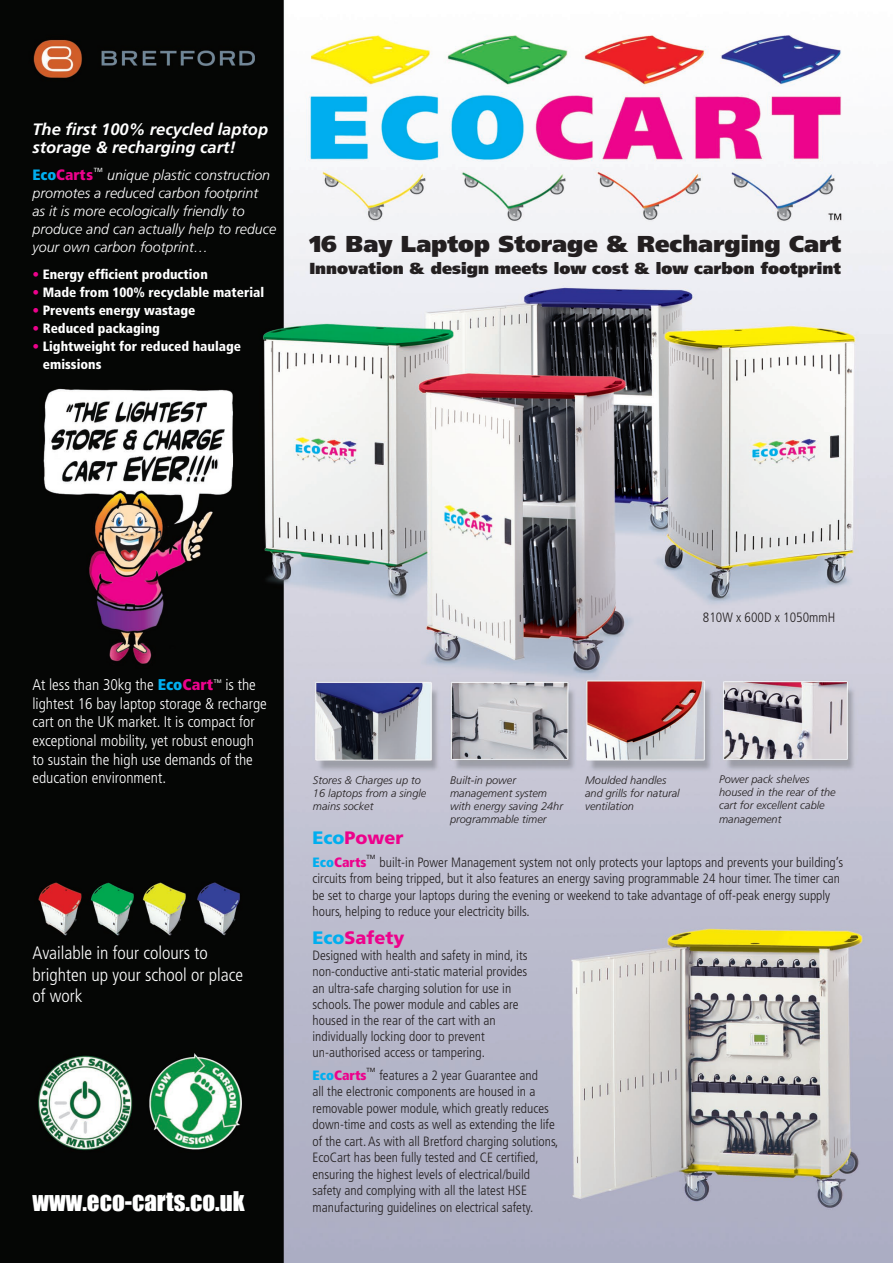
<style>
.page{position:relative;width:893px;height:1263px;background:#fff}
.page>*{position:absolute;margin:0;border:0;box-sizing:border-box;transform-origin:0 0}
.t1{font:24.9px "Impact";color:#fff}
.t2{font:900 22.95px "Frutiger";color:#231f20}
.t3{font:300 condensed 18px/21.6px "Frutiger";color:#fff}
.t4{font:900 18px "Frutiger";color:#ed028c}
.t5{font:italic 700 16.5px/18px "Frutiger";color:#fff}
.t6{font:900 16.05px "Frutiger";color:#231f20}
.t7{font:300 condensed 15.6px/18.6px "Frutiger";color:#fff}
.t8{font:900 condensed 15px "Frutiger";color:#ed028c}
.t9{font:italic 300 14.25px/18px "Frutiger";color:#fff}
.t10{font:300 condensed 13.5px/16.5px "Frutiger";color:#231f20}
.t11{font:900 condensed 13.5px "Frutiger";color:#fff}
.t12{font:900 condensed 13.5px "Frutiger";color:#ed028c}
.t13{font:italic 300 10.95px/13.2px "Frutiger";color:#231f20}
.t14{font:6px "Frutiger";color:#231f20}
.t15{font:6px "Frutiger";color:#fff}
.t16{font:5.25px "Frutiger";color:#fff}
.s1{color:#00aeef}
.s2{color:#ed028c}
.s3{font-weight:900;color:#00aeef}
.s4{font-weight:900;color:#ed028c}
</style>
<div class="page">
<img style="left:0;top:0;width:893px;height:1263px">
<p class="t5" style="left:32px;top:120px;width:237px">The first 100% recycled laptop storage &amp; recharging cart!</p>
<p class="t8" style="left:32px;top:165px;width:62px"><span class="s1">Eco</span>Carts</p>
<p class="t15" style="left:94px;top:167px;width:10px">TM</p>
<p class="t9" style="left:32px;top:166px;width:245px;text-indent:75px">unique plastic construction promotes a reduced carbon footprint<br>as it is more ecologically friendly to produce and can actually help to reduce your own carbon footprint…</p>
<p class="t11" style="left:32px;top:266px;width:177px"><span class="s2">•</span> Energy efficient production</p>
<p class="t11" style="left:32px;top:284px;width:233px"><span class="s2">•</span> Made from 100% recyclable material</p>
<p class="t11" style="left:32px;top:302px;width:164px"><span class="s2">•</span> Prevents energy wastage</p>
<p class="t11" style="left:32px;top:320px;width:129px"><span class="s2">•</span> Reduced packaging</p>
<p class="t11" style="left:32px;top:338px;width:210px"><span class="s2">•</span> Lightweight for reduced haulage</p>
<p class="t11" style="left:43px;top:356px;width:60px">emissions</p>
<p class="t2" style="left:309px;top:230px;width:533px">16 Bay Laptop Storage &amp; Recharging Cart</p>
<p class="t6" style="left:309px;top:258px;width:533px">Innovation &amp; design meets low cost &amp; low carbon footprint</p>
<p class="t7" style="left:32px;top:675px;width:182px">At less than 30kg the <span class="s3">Eco</span><span class="s4">Cart</span></p>
<p class="t16" style="left:214px;top:678px;width:9px">TM</p>
<p class="t7" style="left:32px;top:675px;width:236px;text-indent:193px">is the lightest 16 bay laptop storage &amp; recharge cart on the UK market. It is compact for exceptional mobility, yet robust enough to sustain the high use demands of the education environment.</p>
<p class="t3" style="left:32px;top:942px;width:177px">Available in four colours to</p>
<p class="t3" style="left:32px;top:964px;width:212px">brighten up your school or place of work</p>
<p class="t1" style="left:32px;top:1182px;width:214px">www.eco-carts.co.uk</p>
<p class="t10" style="left:703px;top:610px;width:134px">810W x 600D x 1050mmH</p>
<p class="t13" style="left:313px;top:773px;width:115px">Stores &amp; Charges up to<br>16 laptops from a single mains socket</p>
<p class="t13" style="left:719px;top:773px;width:118px">Power pack shelves housed in the rear of the cart for excellent cable management</p>
<p class="t13" style="left:450px;top:773px;width:67px">Built-in power</p>
<p class="t13" style="left:450px;top:786px;width:98px">management system</p>
<p class="t13" style="left:450px;top:799px;width:114px">with energy saving 24hr</p>
<p class="t13" style="left:450px;top:813px;width:98px">programmable timer</p>
<p class="t13" style="left:585px;top:773px;width:96px">Moulded handles and grills for natural ventilation</p>
<p class="t4" style="left:313px;top:827px;width:93px"><span class="s1">Eco</span>Power</p>
<p class="t12" style="left:313px;top:854px;width:55px"><span class="s1">Eco</span>Carts</p>
<p class="t14" style="left:367px;top:854px;width:10px">TM</p>
<p class="t10" style="left:313px;top:854px;width:532px;text-indent:67px">built-in Power Management system not only protects your laptops and prevents your building’s circuits from being tripped, but it also features an energy saving programmable 24 hour timer. The timer can be set to charge your laptops during the evening or weekend to take advantage of off-peak energy supply</p>
<p class="t10" style="left:313px;top:903px;width:219px">hours, helping to reduce your electricity bills.</p>
<p class="t4" style="left:313px;top:927px;width:93px"><span class="s1">Eco</span>Safety</p>
<p class="t10" style="left:313px;top:947px;width:216px">Designed with health and safety in mind, its</p>
<p class="t10" style="left:313px;top:963px;width:216px">non-conductive anti-static material provides</p>
<p class="t10" style="left:313px;top:980px;width:200px">an ultra-safe charging solution for use in</p>
<p class="t10" style="left:313px;top:996px;width:208px">schools. The power module and cables are</p>
<p class="t10" style="left:313px;top:1012px;width:185px">housed in the rear of the cart with an</p>
<p class="t10" style="left:313px;top:1028px;width:174px">individually locking door to prevent</p>
<p class="t10" style="left:313px;top:1044px;width:174px">un-authorised access or tampering.</p>
<p class="t12" style="left:313px;top:1067px;width:55px"><span class="s1">Eco</span>Carts</p>
<p class="t14" style="left:367px;top:1067px;width:10px">TM</p>
<p class="t10" style="left:379px;top:1067px;width:160px">features a 2 year Guarantee and</p>
<p class="t10" style="left:313px;top:1083px;width:224px">all the electronic components are housed in a</p>
<p class="t10" style="left:313px;top:1100px;width:238px">removable power module, which greatly reduces</p>
<p class="t10" style="left:313px;top:1116px;width:244px">down-time and costs as well as extending the life</p>
<p class="t10" style="left:313px;top:1133px;width:247px">of the cart. As with all Bretford charging solutions,</p>
<p class="t10" style="left:313px;top:1149px;width:228px">EcoCart has been fully tested and CE certified,</p>
<p class="t10" style="left:313px;top:1166px;width:219px">ensuring the highest levels of electrical/build</p>
<p class="t10" style="left:313px;top:1182px;width:216px">safety and complying with all the latest HSE</p>
<p class="t10" style="left:313px;top:1199px;width:222px">manufacturing guidelines on electrical safety.</p>
</div>
